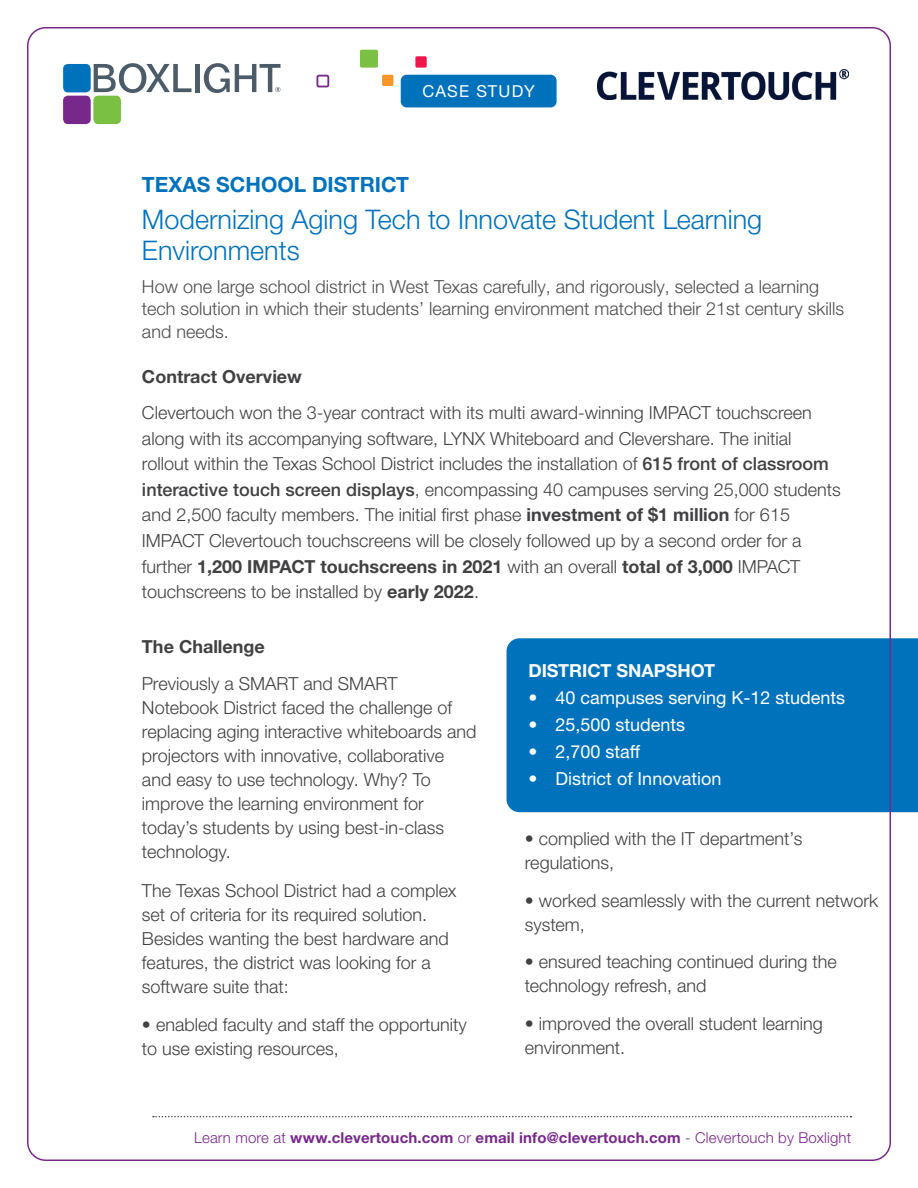
<style>
.page{position:relative;width:918px;height:1188px;background:#fff}
.page>*{position:absolute;margin:0;border:0;box-sizing:border-box;transform-origin:0 0}
.t1{font:300 27px/31.5px "Helvetica Neue LTW1 G";color:#0072bc}
.t2{font:700 21px "Helvetica Neue LTW1 G";color:#0072bc}
.t3{font:300 18px/24px "Helvetica Neue LTW1 G";color:#414042}
.t4{font:300 18px/22.5px "Helvetica Neue LTW1 G";color:#4d4d4f}
.t5{font:18px "Helvetica Neue LTW1 G";color:#fff}
.t6{font:700 18px "Helvetica Neue LTW1 G";color:#414042}
.t7{font:700 18px "Helvetica Neue LTW1 G";color:#fff}
.t8{font:16.5px "Helvetica Neue LTW1 G";letter-spacing:.075em;color:#fff}
.t9{font:700 15px "Helvetica Neue LTW1 G";letter-spacing:.01em;color:#78288b}
.s1{font-weight:500}
.s2{font-weight:700}
.s3{font-weight:300}
</style>
<div class="page">
<svg style="left:153px;top:1116px;width:699px;height:1px"></svg>
<div style="left:360px;top:50px;width:18px;height:18px;background:#7ac143;border-radius:2px"></div>
<div style="left:382px;top:75px;width:11px;height:11px;background:#f89728;border-radius:2px"></div>
<div style="left:415px;top:56px;width:12px;height:12px;background:#ed174c;border-radius:2px"></div>
<div style="left:316px;top:75px;width:13px;height:12px;border:2px solid #78288b;border-radius:2px"></div>
<div style="left:401px;top:75px;width:156px;height:32px;background:#0072bc;border-radius:6px"></div>
<img style="left:598px;top:70px;width:251px;height:30px">
<svg style="left:94px;top:63px;width:97px;height:30px"></svg>
<hr style="left:195px;top:64px;width:4px;height:28px;background:#4b5b68">
<svg style="left:204px;top:63px;width:77px;height:30px"></svg>
<div style="left:63px;top:64px;width:28px;height:28px;background:#0072bc;border-radius:5px"></div>
<div style="left:63px;top:96px;width:28px;height:28px;background:#78288b;border-radius:5px"></div>
<div style="left:93px;top:96px;width:28px;height:28px;background:#7ac143;border-radius:5px"></div>
<div style="left:507px;top:638px;width:411px;height:174px;background:#0072bc"></div>
<p class="t8" style="left:423px;top:81px;width:114px">CASE STUDY</p>
<p class="t2" style="left:142px;top:171px;width:268px">TEXAS SCHOOL DISTRICT</p>
<h1 class="t1" style="left:142px;top:203px;width:622px">Modernizing Aging Tech to Innovate Student Learning<br>Environments</h1>
<p class="t4" style="left:142px;top:275px;width:704px">How one large school district in West Texas carefully, and rigorously, selected a learning tech solution in which their students’ learning environment matched their 21st century skills and needs.</p>
<p class="t6" style="left:142px;top:366px;width:161px">Contract Overview</p>
<p class="t3" style="left:142px;top:400px;width:700px;line-height:25.5px">Clevertouch won the 3-year contract with its multi award-winning IMPACT touchscreen along with its accompanying software, LYNX Whiteboard and Clevershare. The initial rollout within the Texas School District includes the installation of <span class="s1">615 front of classroom interactive touch screen displays</span>, encompassing 40 campuses serving 25,000 students and 2,500 faculty members. The initial first phase <span class="s2">investment of $1 million</span> for 615<br>IMPACT Clevertouch touchscreens will be closely followed up by a second order for a further <span class="s2">1,200 IMPACT touchscreens in 2021</span> with an overall <span class="s2">total of 3,000</span> IMPACT touchscreens to be installed by <span class="s2">early 2022</span>.</p>
<p class="t6" style="left:142px;top:635px;width:124px">The Challenge</p>
<p class="t3" style="left:142px;top:672px;width:336px">Previously a SMART and SMART Notebook District faced the challenge of replacing aging interactive whiteboards and projectors with innovative, collaborative and easy to use technology. Why? To improve the learning environment for today’s students by using best-in-class technology.</p>
<p class="t3" style="left:142px;top:879px;width:316px">The Texas School District had a complex set of criteria for its required solution.<br>Besides wanting the best hardware and features, the district was looking for a software suite that:</p>
<p class="t3" style="left:142px;top:1012px;width:326px">• enabled faculty and staff the opportunity to use existing resources,</p>
<p class="t7" style="left:528px;top:659px;width:188px">DISTRICT SNAPSHOT</p>
<p class="t5" style="left:528px;top:686px;width:318px">• 40 campuses serving K-12 students</p>
<p class="t5" style="left:528px;top:713px;width:158px">• 25,500 students</p>
<p class="t5" style="left:528px;top:740px;width:113px">• 2,700 staff</p>
<p class="t5" style="left:528px;top:767px;width:195px">• District of Innovation</p>
<p class="t3" style="left:525px;top:827px;width:279px">• complied with the IT department’s regulations,</p>
<p class="t3" style="left:525px;top:888px;width:355px">• worked seamlessly with the current network system,</p>
<p class="t3" style="left:525px;top:950px;width:313px">• ensured teaching continued during the technology refresh, and</p>
<p class="t3" style="left:525px;top:1011px;width:300px">• improved the overall student learning environment.</p>
<p class="t9" style="left:194px;top:1128px;width:659px"><span class="s3">Learn more at</span> www.clevertouch.com <span class="s3">or</span> email info@clevertouch.com <span class="s3">- Clevertouch by Boxlight</span></p>
</div>
